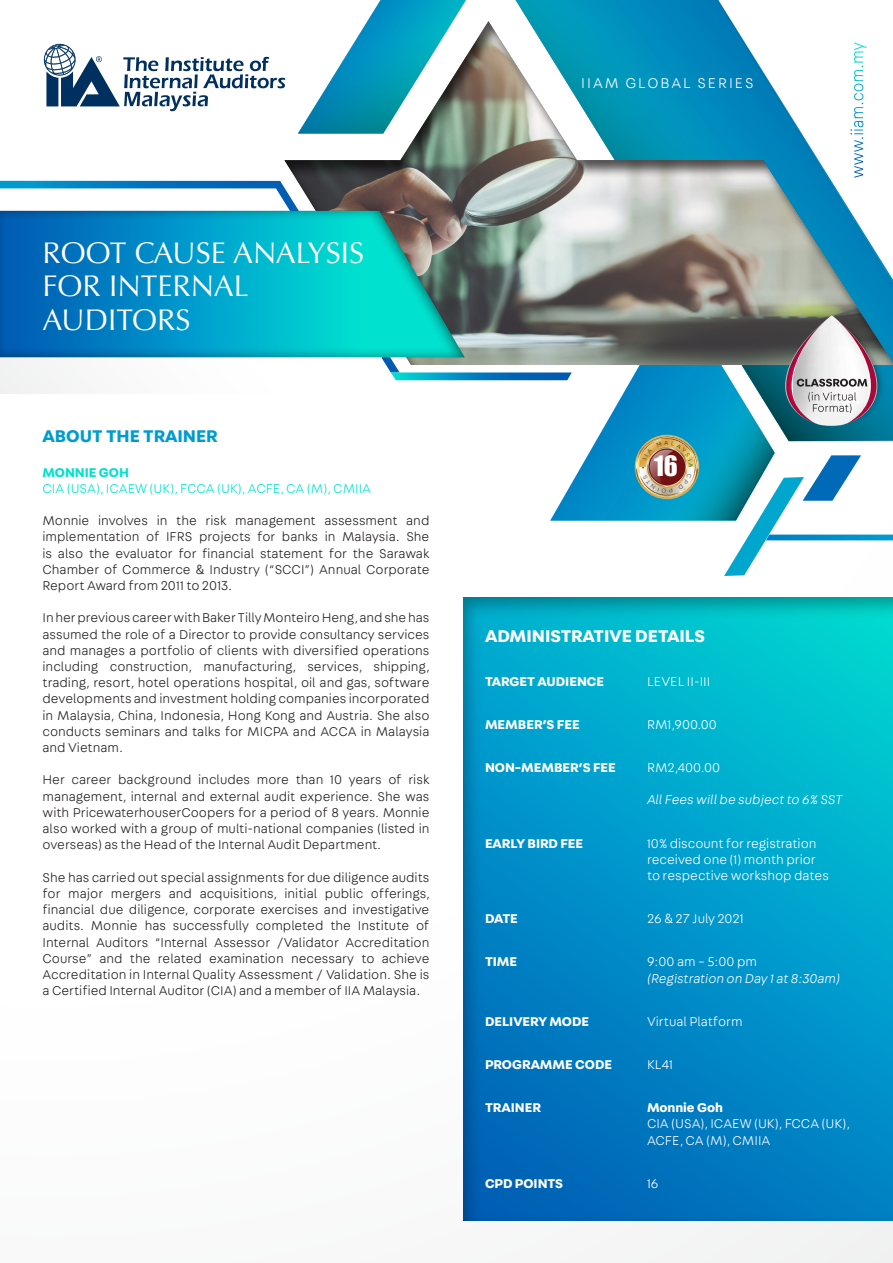
<style>
.page{position:relative;width:893px;height:1263px;background:#fff}
.page>*{position:absolute;margin:0;border:0;box-sizing:border-box;transform-origin:0 0}
.t1{font:30px/33.3px "Optima";color:#fff}
.t2{font:25.8px "Impact";color:#fff}
.t3{font:700 18px "Fabriga";color:#fff}
.t4{font:700 18px "Fabriga";color:#009ccf}
.t5{font:300 15px "Fabriga";letter-spacing:.13em;color:#fff}
.t6{font:300 13.5px/16.2px "Fabriga";color:#231f20;text-align:justify}
.t7{font:300 13.5px/16.2px "Fabriga";color:#fff}
.t8{font:700 13.5px "Fabriga";color:#fff}
.t9{font:italic 300 13.5px "Fabriga";color:#fff}
.t10{font:300 13.5px "Fabriga";color:#00e3cf}
.t11{font:700 13.5px "Fabriga";color:#00e3cf}
</style>
<div class="page">
<svg style="left:550px;top:441px;width:55px;height:80px"></svg>
<svg style="left:369px;top:0;width:97px;height:18px;background:#1ea9cb"></svg>
<svg style="left:453px;top:372px;width:41px;height:8px"></svg>
<svg style="left:494px;top:0;width:236px;height:441px"></svg>
<svg style="left:0;top:359px;width:453px;height:35px"></svg>
<div style="left:283px;top:18px;width:610px;height:348px;background:#231f20;opacity:.75"></div>
<div style="left:0;top:209px;width:466px;height:150px;background:#231f20;opacity:.55"></div>
<div style="left:462px;top:596px;width:431px;height:626px;background:#231f20;opacity:.35"></div>
<svg style="left:31px;top:18px;width:257px;height:181px"></svg>
<svg style="left:605px;top:315px;width:288px;height:261px"></svg>
<p class="t5" style="left:581px;top:73px;width:174px">IIAM GLOBAL SERIES</p>
<p class="t1" style="left:43px;top:237px;width:323px">ROOT CAUSE ANALYSIS<br>FOR INTERNAL</p>
<p class="t1" style="left:43px;top:303px;width:150px">AUDITORS</p>
<p class="t4" style="left:43px;top:424px;width:177px">ABOUT THE TRAINER</p>
<p class="t11" style="left:43px;top:463px;width:88px">MONNIE GOH</p>
<p class="t10" style="left:43px;top:480px;width:330px">CIA (USA), ICAEW (UK), FCCA (UK), ACFE, CA (M), CMIIA</p>
<p class="t6" style="left:43px;top:512px;width:388px">Monnie involves in the risk management assessment and implementation of IFRS projects for banks in Malaysia. She is also the evaluator for financial statement for the Sarawak Chamber of Commerce &amp; Industry (“SCCI”) Annual Corporate Report Award from 2011 to 2013.</p>
<p class="t6" style="left:43px;top:609px;width:388px">In her previous career with Baker Tilly Monteiro Heng, and she has assumed the role of a Director to provide consultancy services and manages a portfolio of clients with diversified operations including construction, manufacturing, services, shipping, trading, resort, hotel operations hospital, oil and gas, software developments and investment holding companies incorporated in Malaysia, China, Indonesia, Hong Kong and Austria. She also conducts seminars and talks for MICPA and ACCA in Malaysia and Vietnam.</p>
<p class="t6" style="left:43px;top:771px;width:388px">Her career background includes more than 10 years of risk management, internal and external audit experience. She was with PricewaterhouserCoopers for a period of 8 years. Monnie also worked with a group of multi-national companies (listed in overseas) as the Head of the Internal Audit Department.</p>
<p class="t6" style="left:43px;top:869px;width:388px">She has carried out special assignments for due diligence audits for major mergers and acquisitions, initial public offerings, financial due diligence, corporate exercises and investigative audits. Monnie has successfully completed the Institute of Internal Auditors “Internal Assessor /Validator Accreditation Course” and the related examination necessary to achieve Accreditation in Internal Quality Assessment / Validation. She is a Certified Internal Auditor (CIA) and a member of IIA Malaysia.</p>
<p class="t2" style="left:654px;top:446px;width:25px">16</p>
<p class="t3" style="left:485px;top:624px;width:222px">ADMINISTRATIVE DETAILS</p>
<p class="t8" style="left:485px;top:672px;width:121px">TARGET AUDIENCE</p>
<p class="t7" style="left:647px;top:673px;width:65px">LEVEL II-III</p>
<p class="t8" style="left:485px;top:715px;width:96px">MEMBER’S FEE</p>
<p class="t7" style="left:647px;top:716px;width:71px">RM1,900.00</p>
<p class="t8" style="left:485px;top:758px;width:132px">NON-MEMBER’S FEE</p>
<p class="t7" style="left:647px;top:759px;width:75px">RM2,400.00</p>
<p class="t9" style="left:647px;top:791px;width:197px">All Fees will be subject to 6% SST</p>
<p class="t8" style="left:485px;top:834px;width:100px">EARLY BIRD FEE</p>
<p class="t7" style="left:647px;top:835px;width:183px">10% discount for registration received one (1) month prior to respective workshop dates</p>
<p class="t8" style="left:485px;top:909px;width:34px">DATE</p>
<p class="t7" style="left:647px;top:910px;width:98px">26 &amp; 27 July 2021</p>
<p class="t8" style="left:485px;top:953px;width:34px">TIME</p>
<p class="t7" style="left:647px;top:953px;width:111px">9:00 am – 5:00 pm</p>
<p class="t9" style="left:647px;top:970px;width:195px">(Registration on Day 1 at 8:30am)</p>
<p class="t8" style="left:485px;top:1012px;width:106px">DELIVERY MODE</p>
<p class="t7" style="left:647px;top:1013px;width:97px">Virtual Platform</p>
<p class="t8" style="left:485px;top:1055px;width:129px">PROGRAMME CODE</p>
<p class="t7" style="left:647px;top:1056px;width:28px">KL41</p>
<p class="t8" style="left:485px;top:1098px;width:57px">TRAINER</p>
<p class="t8" style="left:647px;top:1098px;width:77px">Monnie Goh</p>
<p class="t7" style="left:647px;top:1115px;width:204px">CIA (USA), ICAEW (UK), FCCA (UK),<br>ACFE, CA (M), CMIIA</p>
<p class="t8" style="left:485px;top:1174px;width:80px">CPD POINTS</p>
<p class="t7" style="left:647px;top:1175px;width:13px">16</p>
</div>
